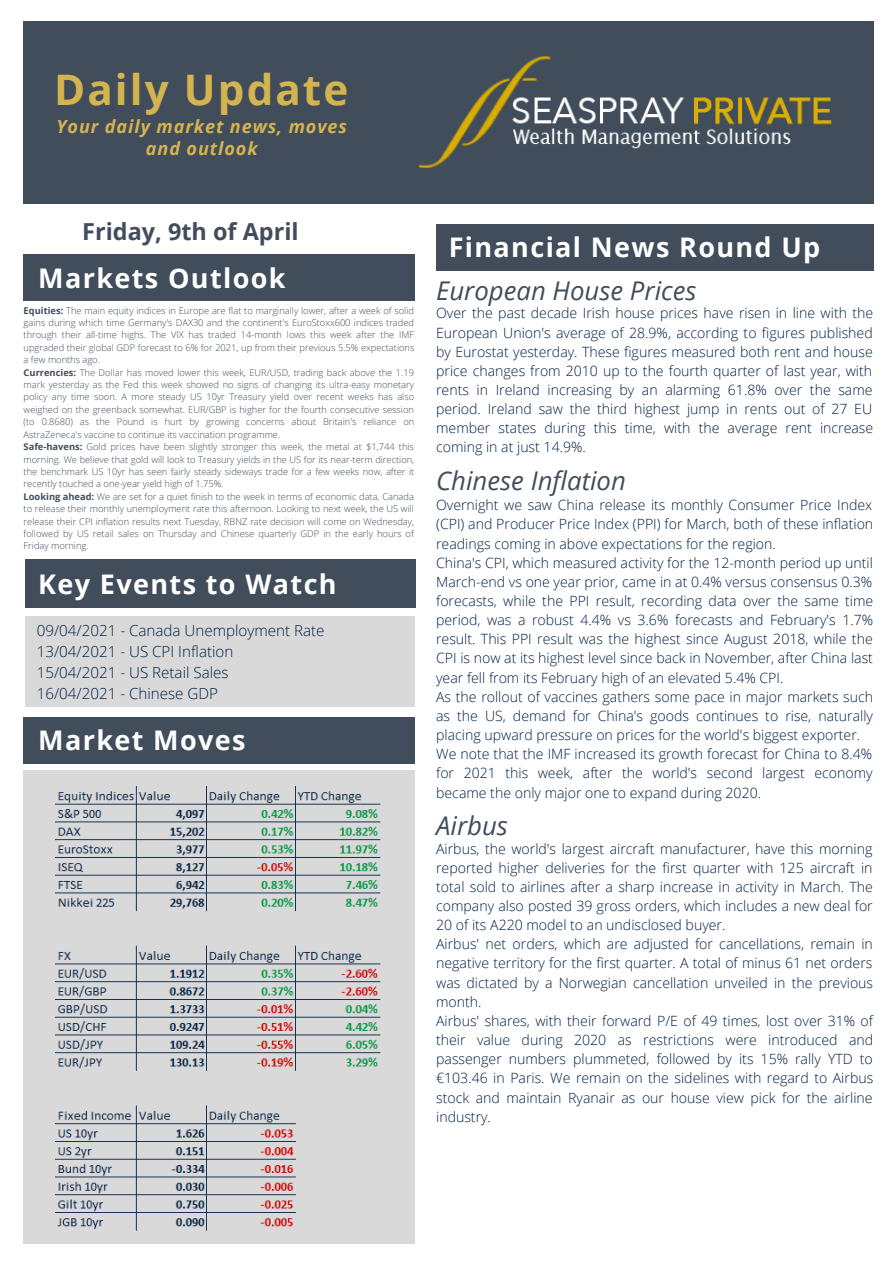
<style>
.page{position:relative;width:894px;height:1264px;background:#fff}
.page>*{position:absolute;margin:0;border:0;box-sizing:border-box;transform-origin:0 0}
.t1{font:700 42.15px "Open Sans";letter-spacing:.05em;color:#d4b450}
.t2{font:700 27px "Open Sans";letter-spacing:.05em;color:#fff}
.t3{font:italic 25.8px "Open Sans";color:#414d5a}
.t4{font:700 23.4px "Open Sans";color:#414d5a}
.t5{font:italic 700 18px/22px "Open Sans";letter-spacing:.05em;color:#d4b450;text-align:center}
.t6{font:300 15.15px "Open Sans";color:#001f42}
.t7{font:300 14.1px/19.2px "Open Sans";color:#001f42;text-align:justify}
.t8{font:300 9.3px/12.5px "Open Sans";color:#414d5a;text-align:justify}
.s1{font-weight:700}
</style>
<div class="page">
<div style="left:24px;top:21px;width:849px;height:182px;background:#414d5a"></div>
<div style="left:24px;top:254px;width:390px;height:46px;background:#414d5a"></div>
<div style="left:24px;top:717px;width:390px;height:46px;background:#414d5a"></div>
<div style="left:436px;top:224px;width:437px;height:46px;background:#414d5a"></div>
<div style="left:25px;top:616px;width:389px;height:90px;background:#d9d9d9"></div>
<div style="left:25px;top:559px;width:390px;height:49px;background:#414d5a"></div>
<img style="left:419px;top:56px;width:413px;height:112px">
<img style="left:24px;top:770px;width:390px;height:473px">
<p class="t1" style="left:54px;top:60px;width:295px">Daily Update</p>
<p class="t5" style="left:56px;top:115px;width:292px">Your daily market news, moves and outlook</p>
<p class="t4" style="left:82px;top:215px;width:218px">Friday, 9th of April</p>
<p class="t2" style="left:38px;top:259px;width:249px">Markets Outlook</p>
<p class="t8" style="left:24px;top:304px;width:392px"><span class="s1">Equities:</span> The main equity indices in Europe are flat to marginally lower, after a week of solid gains during which time Germany's DAX30 and the continent's EuroStoxx600 indices traded through their all-time highs. The VIX has traded 14-month lows this week after the IMF upgraded their global GDP forecast to 6% for 2021, up from their previous 5.5% expectations a few months ago.</p>
<p class="t8" style="left:24px;top:366px;width:392px"><span class="s1">Currencies:</span> The Dollar has moved lower this week, EUR/USD, trading back above the 1.19 mark yesterday as the Fed this week showed no signs of changing its ultra-easy monetary policy any time soon. A more steady US 10yr Treasury yield over recent weeks has also weighed on the greenback somewhat. EUR/GBP is higher for the fourth consecutive session (to 0.8680) as the Pound is hurt by growing concerns about Britain's reliance on AstraZeneca's vaccine to continue its vaccination programme.</p>
<p class="t8" style="left:24px;top:440px;width:392px"><span class="s1">Safe-havens:</span> Gold prices have been slightly stronger this week, the metal at $1,744 this morning. We believe that gold will look to Treasury yields in the US for its near-term direction, the benchmark US 10yr has seen fairly steady sideways trade for a few weeks now, after it recently touched a one-year yield high of 1.75%.</p>
<p class="t8" style="left:24px;top:490px;width:392px"><span class="s1">Looking ahead:</span> We are set for a quiet finish to the week in terms of economic data, Canada to release their monthly unemployment rate this afternoon. Looking to next week, the US will release their CPI inflation results next Tuesday, RBNZ rate decision will come on Wednesday, followed by US retail sales on Thursday and Chinese quarterly GDP in the early hours of Friday morning.</p>
<p class="t2" style="left:38px;top:565px;width:300px">Key Events to Watch</p>
<p class="t6" style="left:37px;top:619px;width:289px">09/04/2021 - Canada Unemployment Rate</p>
<p class="t6" style="left:37px;top:640px;width:198px">13/04/2021 - US CPI Inflation</p>
<p class="t6" style="left:37px;top:661px;width:193px">15/04/2021 - US Retail Sales</p>
<p class="t6" style="left:37px;top:682px;width:183px">16/04/2021 - Chinese GDP</p>
<p class="t2" style="left:38px;top:721px;width:209px">Market Moves</p>
<p class="t2" style="left:448px;top:228px;width:373px">Financial News Round Up</p>
<p class="t3" style="left:436px;top:272px;width:262px">European House Prices</p>
<p class="t7" style="left:436px;top:303px;width:438px">Over the past decade Irish house prices have risen in line with the European Union's average of 28.9%, according to figures published by Eurostat yesterday. These figures measured both rent and house price changes from 2010 up to the fourth quarter of last year, with rents in Ireland increasing by an alarming 61.8% over the same period. Ireland saw the third highest jump in rents out of 27 EU member states during this time, with the average rent increase coming in at just 14.9%.</p>
<p class="t3" style="left:436px;top:462px;width:191px">Chinese Inflation</p>
<p class="t7" style="left:436px;top:495px;width:438px">Overnight we saw China release its monthly Consumer Price Index (CPI) and Producer Price Index (PPI) for March, both of these inflation readings coming in above expectations for the region.</p>
<p class="t7" style="left:436px;top:552px;width:438px">China's CPI, which measured activity for the 12-month period up until March-end vs one year prior, came in at 0.4% versus consensus 0.3% forecasts, while the PPI result, recording data over the same time period, was a robust 4.4% vs 3.6% forecasts and February's 1.7% result. This PPI result was the highest since August 2018, while the CPI is now at its highest level since back in November, after China last year fell from its February high of an elevated 5.4% CPI.</p>
<p class="t7" style="left:436px;top:686px;width:438px">As the rollout of vaccines gathers some pace in major markets such as the US, demand for China's goods continues to rise, naturally placing upward pressure on prices for the world's biggest exporter.</p>
<p class="t7" style="left:436px;top:744px;width:438px">We note that the IMF increased its growth forecast for China to 8.4% for 2021 this week, after the world's second largest economy became the only major one to expand during 2020.</p>
<p class="t3" style="left:436px;top:807px;width:73px">Airbus</p>
<p class="t7" style="left:436px;top:838px;width:438px">Airbus, the world's largest aircraft manufacturer, have this morning reported higher deliveries for the first quarter with 125 aircraft in total sold to airlines after a sharp increase in activity in March. The company also posted 39 gross orders, which includes a new deal for 20 of its A220 model to an undisclosed buyer.</p>
<p class="t7" style="left:436px;top:934px;width:438px">Airbus' net orders, which are adjusted for cancellations, remain in negative territory for the first quarter. A total of minus 61 net orders was dictated by a Norwegian cancellation unveiled in the previous month.</p>
<p class="t7" style="left:436px;top:1010px;width:438px">Airbus' shares, with their forward P/E of 49 times, lost over 31% of their value during 2020 as restrictions were introduced and passenger numbers plummeted, followed by its 15% rally YTD to €103.46 in Paris. We remain on the sidelines with regard to Airbus stock and maintain Ryanair as our house view pick for the airline industry.</p>
</div>
